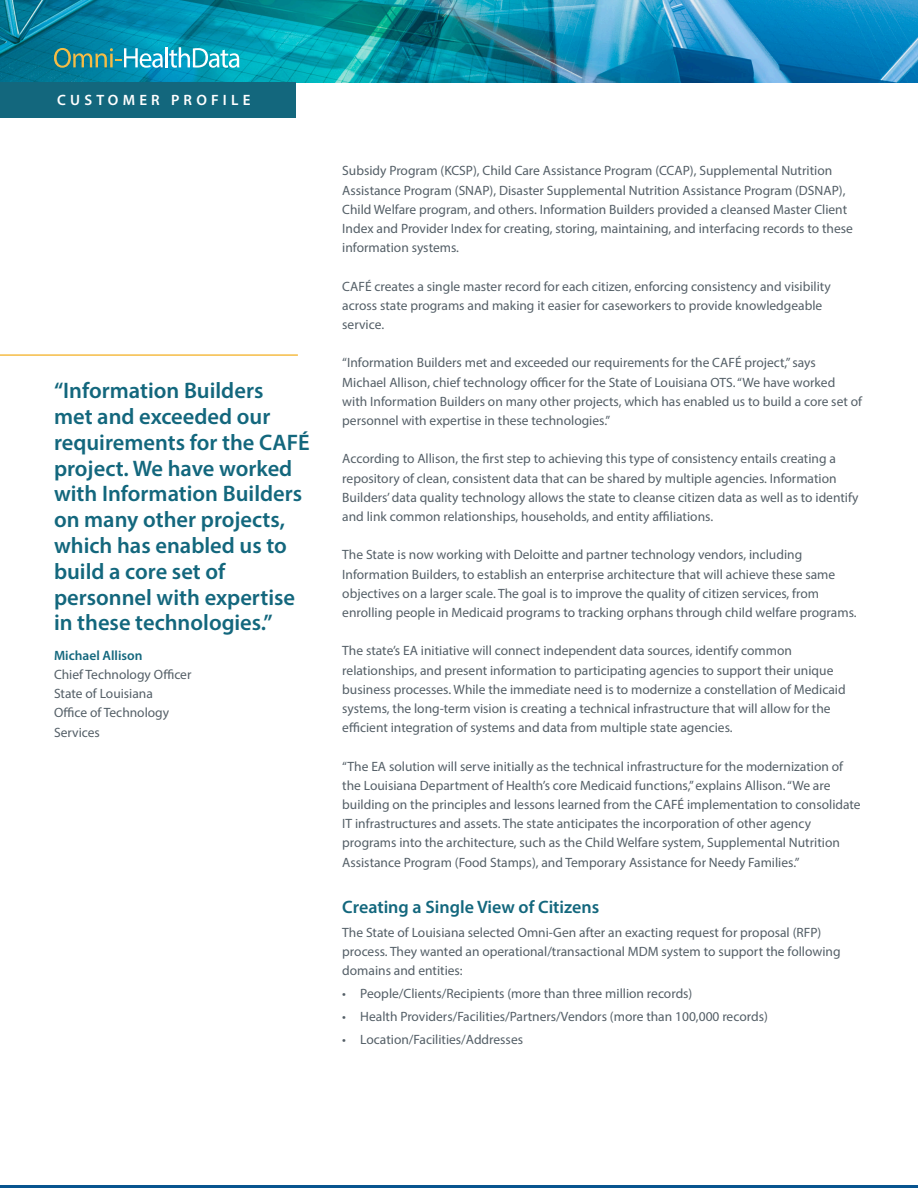
<style>
.page{position:relative;width:918px;height:1188px;background:#fff}
.page>*{position:absolute;margin:0;border:0;box-sizing:border-box;transform-origin:0 0}
.Body_Text{font:600 22.5px/25.8px "Myriad Pro";color:#13677d}
.t1{font:600 18px "Myriad Pro";color:#13677d}
.t2{font:600 15px "Myriad Pro";letter-spacing:.28em;color:#fff}
.Body_Text-2{font:13.5px/19.2px "Myriad Pro";color:#545f67}
.Caption_Text{font:13.5px "Myriad Pro";color:#545f67}
.Caption_Text-2{font:600 13.5px "Myriad Pro";color:#13677d}
</style>
<div class="page">
<img style="left:0;top:0;width:918px;height:83px">
<div style="left:0;top:83px;width:295px;height:35px;background:#13677d"></div>
<svg style="left:54px;top:48px;width:109px;height:20px;background:#489ea2"></svg>
<hr style="left:165px;top:47px;width:3px;height:20px;background:#fff">
<svg style="left:169px;top:47px;width:70px;height:21px"></svg>
<hr style="left:0;top:1186px;width:918px;height:2px;background:#07548f">
<hr style="left:0;top:354px;width:298px;height:2px;background:#f5bc45">
<p class="t2" style="left:57px;top:90px;width:195px">CUSTOMER PROFILE</p>
<p class="Body_Text" style="left:54px;top:377px;width:211px">“Information Builders</p>
<p class="Body_Text" style="left:54px;top:403px;width:218px">met and exceeded our</p>
<p class="Body_Text" style="left:54px;top:429px;width:257px">requirements for the CAFÉ</p>
<p class="Body_Text" style="left:54px;top:455px;width:240px">project. We have worked</p>
<p class="Body_Text" style="left:54px;top:480px;width:250px">with Information Builders</p>
<p class="Body_Text" style="left:54px;top:506px;width:233px">on many other projects,</p>
<p class="Body_Text" style="left:54px;top:532px;width:234px">which has enabled us to</p>
<p class="Body_Text" style="left:54px;top:558px;width:243px">build a core set of personnel with expertise in these technologies.”</p>
<p class="Caption_Text-2" style="left:54px;top:647px;width:90px">Michael Allison</p>
<p class="Caption_Text" style="left:54px;top:666px;width:139px">Chief Technology Officer</p>
<p class="Caption_Text" style="left:54px;top:685px;width:100px">State of Louisiana</p>
<p class="Caption_Text" style="left:54px;top:705px;width:117px">Office of Technology</p>
<p class="Caption_Text" style="left:54px;top:724px;width:47px">Services</p>
<p class="Body_Text-2" style="left:342px;top:161px;width:512px">Subsidy Program (KCSP), Child Care Assistance Program (CCAP), Supplemental Nutrition Assistance Program (SNAP), Disaster Supplemental Nutrition Assistance Program (DSNAP), Child Welfare program, and others. Information Builders provided a cleansed Master Client Index and Provider Index for creating, storing, maintaining, and interfacing records to these information systems.</p>
<p class="Body_Text-2" style="left:342px;top:276px;width:490px">CAFÉ creates a single master record for each citizen, enforcing consistency and visibility across state programs and making it easier for caseworkers to provide knowledgeable service.</p>
<p class="Body_Text-2" style="left:342px;top:353px;width:521px">“Information Builders met and exceeded our requirements for the CAFÉ project,” says Michael Allison, chief technology officer for the State of Louisiana OTS. “We have worked with Information Builders on many other projects, which has enabled us to build a core set of personnel with expertise in these technologies.”</p>
<p class="Body_Text-2" style="left:342px;top:449px;width:518px">According to Allison, the first step to achieving this type of consistency entails creating a repository of clean, consistent data that can be shared by multiple agencies. Information Builders’ data quality technology allows the state to cleanse citizen data as well as to identify and link common relationships, households, and entity affiliations.</p>
<p class="Body_Text-2" style="left:342px;top:545px;width:516px">The State is now working with Deloitte and partner technology vendors, including Information Builders, to establish an enterprise architecture that will achieve these same objectives on a larger scale. The goal is to improve the quality of citizen services, from enrolling people in Medicaid programs to tracking orphans through child welfare programs.</p>
<p class="Body_Text-2" style="left:342px;top:641px;width:505px">The state’s EA initiative will connect independent data sources, identify common relationships, and present information to participating agencies to support their unique business processes. While the immediate need is to modernize a constellation of Medicaid systems, the long-term vision is creating a technical infrastructure that will allow for the efficient integration of systems and data from multiple state agencies.</p>
<p class="Body_Text-2" style="left:342px;top:756px;width:520px">“The EA solution will serve initially as the technical infrastructure for the modernization of the Louisiana Department of Health’s core Medicaid functions,” explains Allison. “We are building on the principles and lessons learned from the CAFÉ implementation to consolidate IT infrastructures and assets. The state anticipates the incorporation of other agency programs into the architecture, such as the Child Welfare system, Supplemental Nutrition Assistance Program (Food Stamps), and Temporary Assistance for Needy Families.”</p>
<p class="t1" style="left:342px;top:895px;width:259px">Creating a Single View of Citizens</p>
<p class="Body_Text-2" style="left:342px;top:922px;width:500px">The State of Louisiana selected Omni-Gen after an exacting request for proposal (RFP) process. They wanted an operational/transactional MDM system to support the following domains and entities:</p>
<p class="Body_Text-2" style="left:342px;top:984px;width:352px">• People/Clients/Recipients (more than three million records)</p>
<p class="Body_Text-2" style="left:342px;top:1006px;width:427px">• Health Providers/Facilities/Partners/Vendors (more than 100,000 records)</p>
<p class="Body_Text-2" style="left:342px;top:1029px;width:182px">• Location/Facilities/Addresses</p>
</div>
